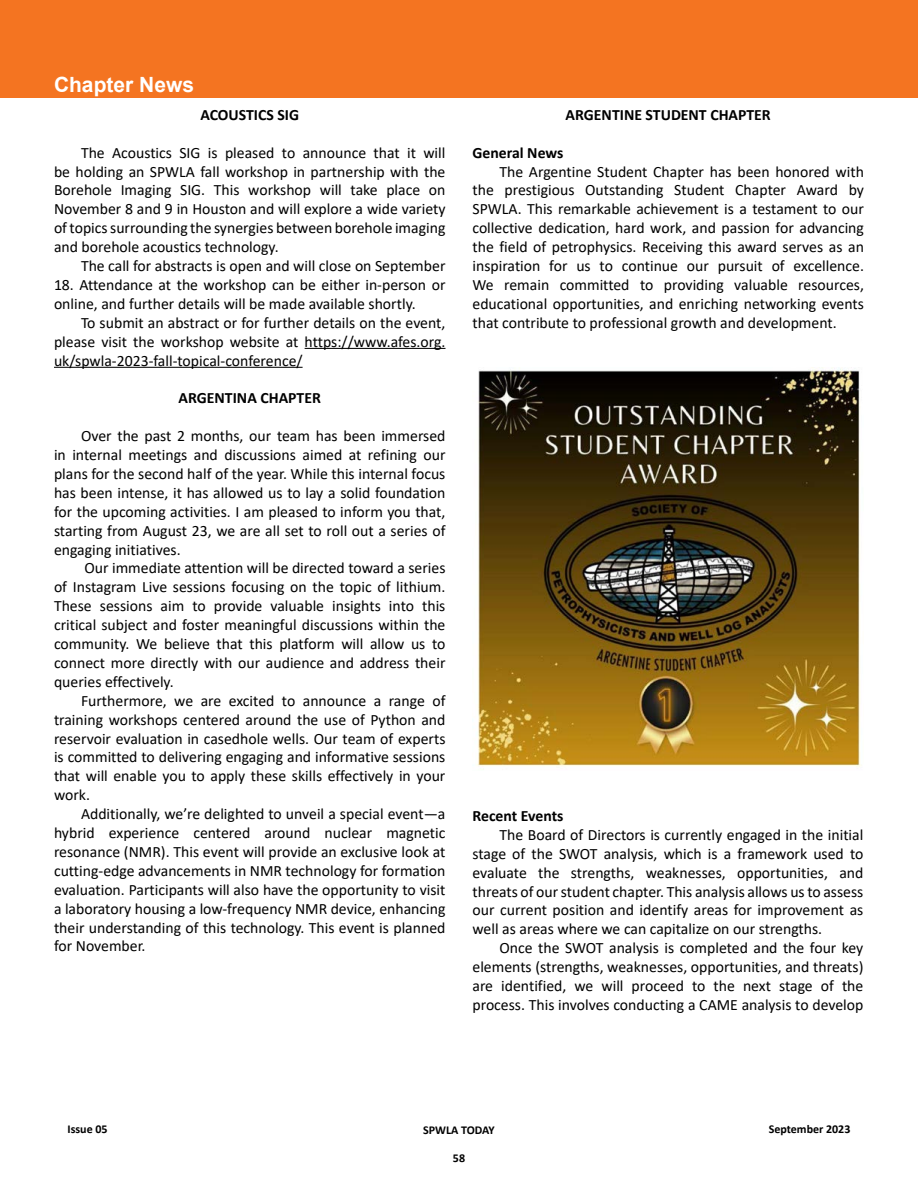
<style>
.page{position:relative;width:918px;height:1188px;background:#fff}
.page>*{position:absolute;margin:0;border:0;box-sizing:border-box;transform-origin:0 0}
.t1{font:700 21px "Arial";color:#fff}
.t2{font:15.75px/18.9px "Calibri";color:#000;text-align:justify}
.t3{font:700 15.75px "Calibri";color:#000}
.t4{font:700 12px "Calibri";color:#000}
</style>
<div class="page">
<div style="left:0;top:0;width:918px;height:97px;background:#f47421"></div>
<hr style="left:305px;top:348px;width:141px;height:1px;background:#000">
<hr style="left:54px;top:367px;width:249px;height:1px;background:#000">
<img style="left:477px;top:368px;width:384px;height:402px">
<h1 class="t1" style="left:54px;top:69px;width:142px">Chapter News</h1>
<p class="t3" style="left:200px;top:103px;width:100px">ACOUSTICS SIG</p>
<p class="t2" style="left:54px;top:143px;width:393px;text-indent:27px">The Acoustics SIG is pleased to announce that it will be holding an SPWLA fall workshop in partnership with the Borehole Imaging SIG. This workshop will take place on November 8 and 9 in Houston and will explore a wide variety of topics surrounding the synergies between borehole imaging and borehole acoustics technology.</p>
<p class="t2" style="left:81px;top:256px;width:366px">The call for abstracts is open and will close on September</p>
<p class="t2" style="left:54px;top:275px;width:393px">18. Attendance at the workshop can be either in-person or online, and further details will be made available shortly.</p>
<p class="t2" style="left:54px;top:313px;width:393px;text-indent:27px">To submit an abstract or for further details on the event, please visit the workshop website at https://www.afes.org. uk/spwla-2023-fall-topical-conference/</p>
<p class="t3" style="left:179px;top:387px;width:144px">ARGENTINA CHAPTER</p>
<p class="t2" style="left:54px;top:426px;width:393px;text-indent:27px">Over the past 2 months, our team has been immersed in internal meetings and discussions aimed at refining our plans for the second half of the year. While this internal focus has been intense, it has allowed us to lay a solid foundation for the upcoming activities. I am pleased to inform you that, starting from August 23, we are all set to roll out a series of engaging initiatives.</p>
<p class="t2" style="left:54px;top:558px;width:393px;text-indent:30px">Our immediate attention will be directed toward a series of Instagram Live sessions focusing on the topic of lithium.<br>These sessions aim to provide valuable insights into this critical subject and foster meaningful discussions within the community. We believe that this platform will allow us to connect more directly with our audience and address their queries effectively.</p>
<p class="t2" style="left:54px;top:691px;width:393px;text-indent:27px">Furthermore, we are excited to announce a range of training workshops centered around the use of Python and reservoir evaluation in casedhole wells. Our team of experts is committed to delivering engaging and informative sessions that will enable you to apply these skills effectively in your work.</p>
<p class="t2" style="left:54px;top:804px;width:393px;text-indent:27px">Additionally, we’re delighted to unveil a special event—a hybrid experience centered around nuclear magnetic resonance (NMR). This event will provide an exclusive look at cutting-edge advancements in NMR technology for formation evaluation. Participants will also have the opportunity to visit a laboratory housing a low-frequency NMR device, enhancing their understanding of this technology. This event is planned for November.</p>
<p class="t3" style="left:566px;top:103px;width:207px">ARGENTINE STUDENT CHAPTER</p>
<p class="t3" style="left:472px;top:141px;width:92px">General News</p>
<p class="t2" style="left:472px;top:161px;width:393px;text-indent:27px">The Argentine Student Chapter has been honored with the prestigious Outstanding Student Chapter Award by SPWLA. This remarkable achievement is a testament to our collective dedication, hard work, and passion for advancing the field of petrophysics. Receiving this award serves as an inspiration for us to continue our pursuit of excellence.<br>We remain committed to providing valuable resources, educational opportunities, and enriching networking events that contribute to professional growth and development.</p>
<p class="t3" style="left:472px;top:805px;width:92px">Recent Events</p>
<p class="t2" style="left:472px;top:825px;width:392px;text-indent:27px">The Board of Directors is currently engaged in the initial stage of the SWOT analysis, which is a framework used to evaluate the strengths, weaknesses, opportunities, and threats of our student chapter. This analysis allows us to assess our current position and identify areas for improvement as well as areas where we can capitalize on our strengths.</p>
<p class="t2" style="left:472px;top:938px;width:392px;text-indent:27px">Once the SWOT analysis is completed and the four key elements (strengths, weaknesses, opportunities, and threats) are identified, we will proceed to the next stage of the process. This involves conducting a CAME analysis to develop</p>
<p class="t4" style="left:68px;top:1121px;width:42px">Issue 05</p>
<p class="t4" style="left:423px;top:1121px;width:73px">SPWLA TODAY</p>
<p class="t4" style="left:769px;top:1121px;width:83px">September 2023</p>
<p class="t4" style="left:453px;top:1149px;width:14px">58</p>
</div>
